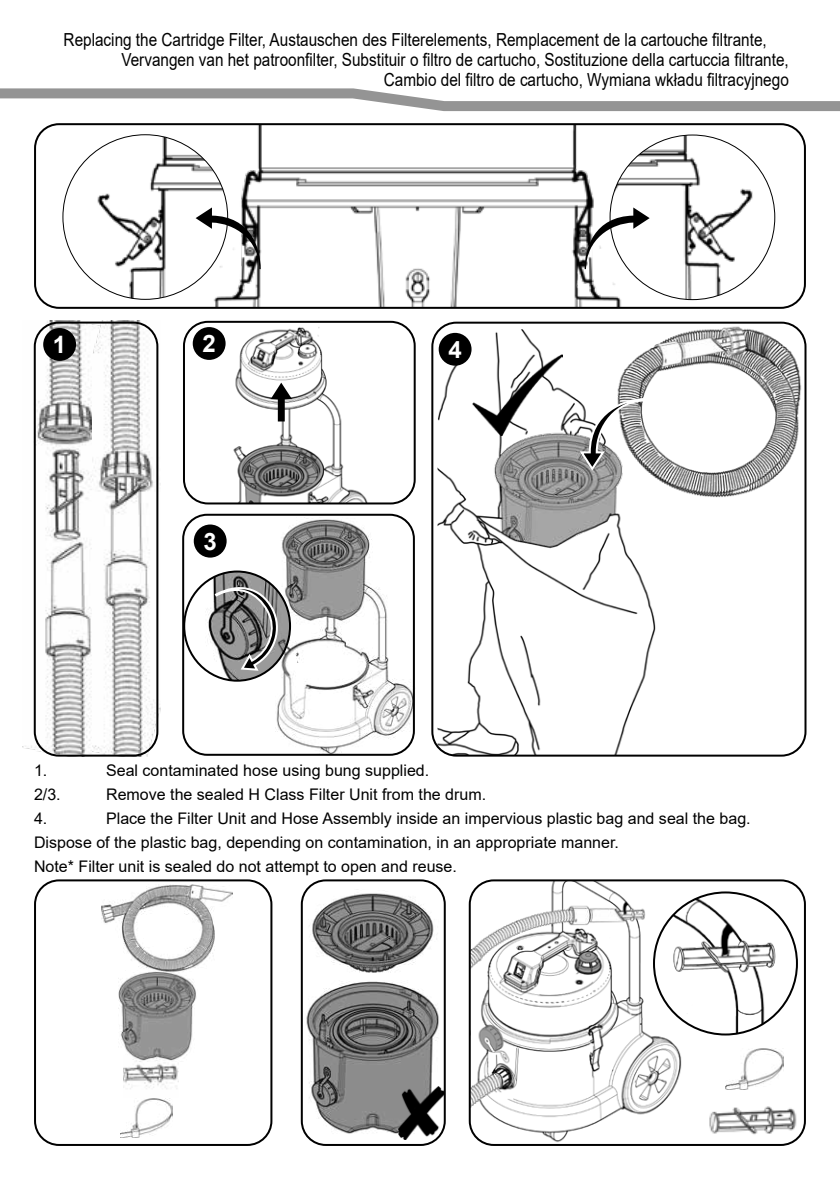
<style>
.page{position:relative;width:840px;height:1191px;background:#fff}
.page>*{position:absolute;margin:0;border:0;box-sizing:border-box;transform-origin:0 0}
.t1{font:700 24px "Arial";color:#fff}
.t2{font:18px "Arial";color:#000;scale:.85 1}
.t3{font:16px/24px "Arial";color:#000}
</style>
<div class="page">
<img style="left:201px;top:126px;width:420px;height:180px">
<div style="left:34px;top:123px;width:771px;height:186px;border:2px solid #000;border-radius:24px"></div>
<img style="left:63px;top:135px;width:164px;height:164px;border-radius:82px">
<img style="left:609px;top:135px;width:161px;height:165px">
<svg style="left:584px;top:207px;width:65px;height:62px"></svg>
<svg style="left:195px;top:207px;width:65px;height:62px"></svg>
<img style="left:225px;top:327px;width:142px;height:174px">
<div style="left:183px;top:321px;width:232px;height:183px;border:2px solid #000;border-radius:24px"></div>
<div style="left:182px;top:514px;width:232px;height:242px;border:2px solid #000;border-radius:24px"></div>
<svg style="left:270px;top:383px;width:22px;height:38px"></svg>
<div style="left:194px;top:524px;width:32px;height:33px;background:#000;border-radius:50%"></div>
<img style="left:23px;top:320px;width:69px;height:436px">
<img style="left:92px;top:320px;width:68px;height:436px">
<img style="left:437px;top:329px;width:218px;height:426px">
<div style="left:431px;top:322px;width:375px;height:434px;border:2px solid #000;border-radius:24px"></div>
<div style="left:193px;top:327px;width:32px;height:33px;background:#000;border-radius:50%"></div>
<div style="left:438px;top:333px;width:33px;height:33px;background:#000;border-radius:50%"></div>
<div style="left:43px;top:328px;width:33px;height:33px;background:#000;border-radius:50%"></div>
<div style="left:34px;top:321px;width:124px;height:435px;border:2px solid #000;border-radius:24px"></div>
<img style="left:184px;top:571px;width:87px;height:109px">
<svg style="left:214px;top:583px;width:61px;height:89px;background:#7e7e7e"></svg>
<img style="left:613px;top:322px;width:192px;height:177px">
<svg style="left:577px;top:397px;width:70px;height:74px"></svg>
<img style="left:472px;top:354px;width:90px;height:82px">
<img style="left:275px;top:517px;width:140px;height:239px">
<img style="left:303px;top:888px;width:141px;height:249px">
<div style="left:300px;top:879px;width:145px;height:267px;border:2px solid #000;border-radius:24px"></div>
<img style="left:102px;top:884px;width:131px;height:86px">
<img style="left:124px;top:1061px;width:55px;height:28px">
<img style="left:118px;top:970px;width:79px;height:91px">
<div style="left:34px;top:879px;width:238px;height:267px;border:2px solid #000;border-radius:24px"></div>
<img style="left:121px;top:1099px;width:51px;height:38px">
<img style="left:709px;top:1106px;width:89px;height:34px">
<img style="left:725px;top:1048px;width:58px;height:41px">
<img style="left:471px;top:882px;width:212px;height:261px">
<div style="left:468px;top:879px;width:337px;height:267px;border:2px solid #000;border-radius:24px"></div>
<img style="left:653px;top:892px;width:143px;height:142px;border-radius:71px">
<img style="left:398px;top:1086px;width:46px;height:54px">
<svg style="left:0;top:88px;width:839px;height:24px"></svg>
<p class="t2" style="left:64px;top:27px;width:828px">Replacing the Cartridge Filter, Austauschen des Filterelements, Remplacement de la cartouche filtrante,</p>
<p class="t2" style="left:121px;top:47px;width:786px">Vervangen van het patroonfilter, Substituir o filtro de cartucho, Sostituzione della cartuccia filtrante,</p>
<p class="t2" style="left:383px;top:67px;width:477px">Cambio del filtro de cartucho, Wymiana wkładu filtracyjnego</p>
<h1 class="t1" style="left:53px;top:328px;width:15px">1</h1>
<h1 class="t1" style="left:202px;top:327px;width:15px">2</h1>
<h1 class="t1" style="left:448px;top:333px;width:15px">4</h1>
<h1 class="t1" style="left:203px;top:524px;width:15px">3</h1>
<p class="t3" style="left:34px;top:758px;width:15px">1.</p>
<p class="t3" style="left:106px;top:758px;width:324px">Seal contaminated hose using bung supplied.</p>
<p class="t3" style="left:34px;top:782px;width:28px">2/3.</p>
<p class="t3" style="left:106px;top:782px;width:381px">Remove the sealed H Class Filter Unit from the drum.</p>
<p class="t3" style="left:34px;top:806px;width:15px">4.</p>
<p class="t3" style="left:34px;top:806px;width:717px;text-indent:72px">Place the Filter Unit and Hose Assembly inside an impervious plastic bag and seal the bag.<br>Dispose of the plastic bag, depending on contamination, in an appropriate manner.<br>Note* Filter unit is sealed do not attempt to open and reuse.</p>
</div>
